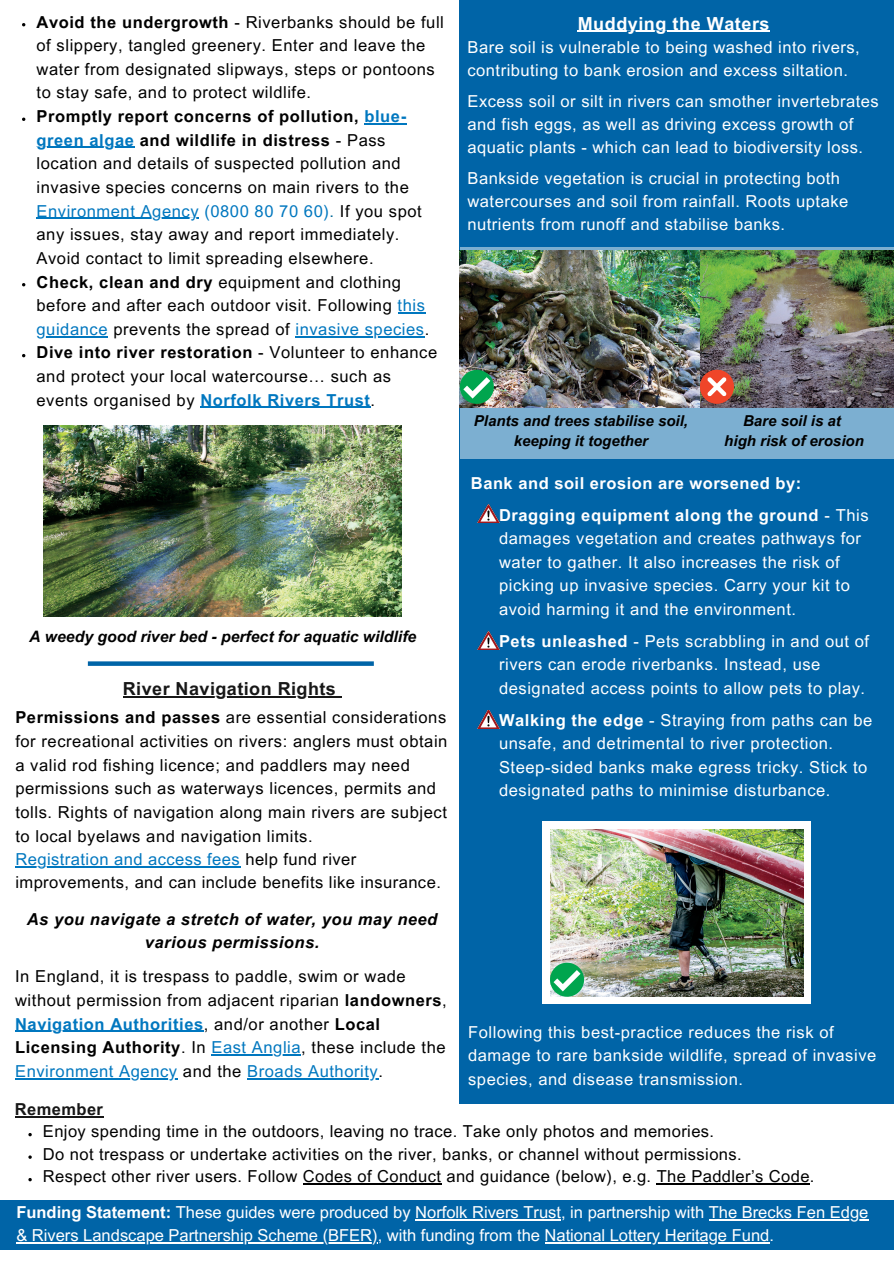
<style>
.page{position:relative;width:894px;height:1264px;background:#fff}
.page>*{position:absolute;margin:0;border:0;box-sizing:border-box;transform-origin:0 0}
.t1{font:700 18px "Arial MT Pro";letter-spacing:.025em;color:#171717}
.t2{font:700 18px "Arial MT Pro";letter-spacing:.03em;color:#fff}
.t3{font:16.5px/23.7px "Arial MT Pro";letter-spacing:.035em;color:#000}
.t4{font:16.5px/23.5px "Arial MT Pro";letter-spacing:.03em;color:#fff}
.t5{font:16.5px/22.5px "Arial MT Pro";color:#fff}
.t6{font:16.5px "Arial MT Pro";letter-spacing:.035em;color:#0077bf}
.t7{font:italic 700 16.5px/23px "Arial MT Pro";letter-spacing:.03em;color:#000;text-align:center}
.t8{font:700 16.5px "Arial MT Pro";letter-spacing:.035em;color:#000}
.t9{font:700 16.5px "Arial MT Pro";letter-spacing:.03em;color:#fff}
.t10{font:700 16.5px "Arial MT Pro";letter-spacing:.025em;color:#171717}
.t11{font:italic 700 15.75px "Arial MT Pro";color:#000}
.t12{font:italic 700 15px/20.2px "Arial MT Pro";color:#000;text-align:center}
.s1{font-weight:700}
.s2{color:#0077bf}
.s3{font-weight:700;color:#0077bf}
.s4{color:#006996}
.s5{color:#000}
</style>
<div class="page">
<div style="left:459px;top:0;width:434px;height:1103px;background:#0064a7"></div>
<img style="left:477px;top:710px;width:22px;height:18px">
<hr style="left:123px;top:696px;width:213px;height:2px;background:#171717">
<svg style="left:336px;top:696px;width:6px;height:2px"></svg>
<hr style="left:15px;top:866px;width:99px;height:2px;background:#0077bf">
<hr style="left:114px;top:866px;width:29px;height:2px;background:#0077bf">
<hr style="left:143px;top:866px;width:97px;height:2px;background:#0077bf">
<div style="left:542px;top:821px;width:268px;height:182px;background:#fff"></div>
<img style="left:550px;top:829px;width:253px;height:167px">
<svg style="left:550px;top:962px;width:33px;height:34px"></svg>
<img style="left:477px;top:632px;width:22px;height:18px">
<img style="left:477px;top:505px;width:22px;height:18px">
<hr style="left:364px;top:123px;width:42px;height:1px;background:#0077bf">
<hr style="left:37px;top:147px;width:98px;height:1px;background:#0077bf">
<hr style="left:37px;top:218px;width:162px;height:1px;background:#0077bf">
<svg style="left:398px;top:312px;width:27px;height:1px"></svg>
<hr style="left:37px;top:336px;width:71px;height:1px;background:#0077bf">
<hr style="left:295px;top:336px;width:129px;height:1px;background:#0077bf">
<hr style="left:200px;top:407px;width:170px;height:1px;background:#0077bf">
<div style="left:459px;top:247px;width:434px;height:211px;background:#7cafd1"></div>
<img style="left:459px;top:251px;width:434px;height:156px">
<div style="left:699px;top:370px;width:34px;height:33px;background:#ef4529;border-radius:50%"></div>
<svg style="left:707px;top:377px;width:19px;height:19px"></svg>
<svg style="left:459px;top:370px;width:34px;height:33px"></svg>
<img style="left:44px;top:425px;width:357px;height:191px">
<div style="left:88px;top:661px;width:286px;height:5px;background:#0064a7"></div>
<hr style="left:577px;top:31px;width:192px;height:1px;background:#fff">
<hr style="left:15px;top:1030px;width:189px;height:2px;background:#0077bf">
<hr style="left:211px;top:1054px;width:90px;height:1px;background:#0077bf">
<hr style="left:15px;top:1078px;width:163px;height:1px;background:#0077bf">
<hr style="left:247px;top:1078px;width:131px;height:1px;background:#0077bf">
<hr style="left:15px;top:1116px;width:88px;height:1px;background:#171717">
<svg style="left:28px;top:1133px;width:4px;height:3px"></svg>
<svg style="left:28px;top:1178px;width:4px;height:3px"></svg>
<hr style="left:303px;top:1183px;width:138px;height:1px;background:#000">
<hr style="left:656px;top:1183px;width:153px;height:1px;background:#000">
<div style="left:0;top:1199px;width:893px;height:50px;background:#0064a7"></div>
<hr style="left:415px;top:1219px;width:146px;height:1px;background:#fff">
<hr style="left:708px;top:1219px;width:160px;height:1px;background:#fff">
<hr style="left:16px;top:1241px;width:361px;height:2px;background:#fff">
<hr style="left:544px;top:1241px;width:225px;height:2px;background:#fff">
<h2 class="t3" style="left:37px;top:12px;width:409px"><span class="s1">Avoid the undergrowth</span> - Riverbanks should be full of slippery, tangled greenery. Enter and leave the water from designated slipways, steps or pontoons to stay safe, and to protect wildlife.</h2>
<h2 class="t8" style="left:37px;top:110px;width:371px">Promptly report concerns of pollution, <span class="s2">blue-</span></h2>
<p class="t3" style="left:37px;top:130px;width:374px"><span class="s3">green algae</span> <span class="s1">and wildlife in distress</span> - Pass location and details of suspected pollution and invasive species concerns on main rivers to the</p>
<p class="t3" style="left:37px;top:201px;width:390px"><span class="s2">Environment Agency (0800 80 70 60)</span><span class="s4">.</span> If you spot any issues, stay away and report immediately.<br>Avoid contact to limit spreading elsewhere.<br><span class="s1">Check, clean and dry</span> equipment and clothing before and after each outdoor visit. Following <span class="s2">this</span></p>
<p class="t6" style="left:37px;top:323px;width:394px">guidance <span class="s5">prevents the spread of</span> invasive species<span class="s5">.</span></p>
<p class="t3" style="left:37px;top:343px;width:402px"><span class="s1">Dive into river restoration</span> - Volunteer to enhance and protect your local watercourse… such as events organised by <span class="s3">Norfolk Rivers Trust</span>.</p>
<p class="t11" style="left:29px;top:630px;width:388px">A weedy good river bed - perfect for aquatic wildlife</p>
<p class="t1" style="left:123px;top:682px;width:214px">River Navigation Rights</p>
<h1 class="t3" style="left:15px;top:707px;width:433px"><span class="s1">Permissions and passes</span> are essential considerations for recreational activities on rivers: anglers must obtain a valid rod fishing licence; and paddlers may need permissions such as waterways licences, permits and tolls. Rights of navigation along main rivers are subject to local byelaws and navigation limits.</h1>
<h2 class="t3" style="left:15px;top:850px;width:427px;line-height:23px"><span class="s2">Registration and access fees</span> help fund river improvements, and can include benefits like insurance.</h2>
<h2 class="t7" style="left:27px;top:909px;width:412px">As you navigate a stretch of water, you may need various permissions.</h2>
<p class="t2" style="left:577px;top:17px;width:193px">Muddying the Waters</p>
<p class="t4" style="left:467px;top:37px;width:394px;line-height:23px">Bare soil is vulnerable to being washed into rivers, contributing to bank erosion and excess siltation.</p>
<p class="t4" style="left:467px;top:91px;width:412px;line-height:23px">Excess soil or silt in rivers can smother invertebrates and fish eggs, as well as driving excess growth of aquatic plants - which can lead to biodiversity loss.</p>
<p class="t4" style="left:467px;top:168px;width:382px;line-height:23px">Bankside vegetation is crucial in protecting both watercourses and soil from rainfall. Roots uptake nutrients from runoff and stabilise banks.</p>
<h1 class="t12" style="left:474px;top:412px;width:215px">Plants and trees stabilise soil, keeping it together</h1>
<p class="t12" style="left:742px;top:412px;width:99px">Bare soil is at</p>
<p class="t12" style="left:724px;top:433px;width:141px">high risk of erosion</p>
<p class="t9" style="left:471px;top:477px;width:332px">Bank and soil erosion are worsened by:</p>
<p class="t4" style="left:499px;top:505px;width:371px"><span class="s1">Dragging equipment along the ground</span> - This damages vegetation and creates pathways for water to gather. It also increases the risk of picking up invasive species. Carry your kit to avoid harming it and the environment.</p>
<p class="t4" style="left:499px;top:631px;width:371px"><span class="s1">Pets unleashed</span> - Pets scrabbling in and out of rivers can erode riverbanks. Instead, use designated access points to allow pets to play.</p>
<p class="t4" style="left:499px;top:710px;width:374px"><span class="s1">Walking the edge</span> - Straying from paths can be unsafe, and detrimental to river protection.<br>Steep-sided banks make egress tricky. Stick to designated paths to minimise disturbance.</p>
<p class="t3" style="left:15px;top:966px;width:433px">In England, it is trespass to paddle, swim or wade without permission from adjacent riparian <span class="s1">landowners</span>,</p>
<h2 class="t3" style="left:15px;top:1014px;width:432px"><span class="s3">Navigation Authorities</span>, and/or another <span class="s1">Local<br>Licensing Authority</span>. In <span class="s2">East Anglia</span>, these include the</h2>
<p class="t6" style="left:15px;top:1065px;width:369px">Environment Agency <span class="s5">and the</span> Broads Authority<span class="s5">.</span></p>
<p class="t10" style="left:15px;top:1102px;width:90px">Remember</p>
<h2 class="t3" style="left:43px;top:1122px;width:772px;line-height:22.5px">Enjoy spending time in the outdoors, leaving no trace. Take only photos and memories.<br>Do not trespass or undertake activities on the river, banks, or channel without permissions.<br>Respect other river users. Follow Codes of Conduct and guidance (below), e.g. The Paddler’s Code.</h2>
<p class="t4" style="left:468px;top:1022px;width:409px">Following this best-practice reduces the risk of damage to rare bankside wildlife, spread of invasive species, and disease transmission.</p>
<p class="t5" style="left:16px;top:1203px;width:853px"><span class="s1">Funding Statement:</span> These guides were produced by Norfolk Rivers Trust, in partnership with The Brecks Fen Edge &amp; Rivers Landscape Partnership Scheme (BFER), with funding from the National Lottery Heritage Fund.</p>
</div>
